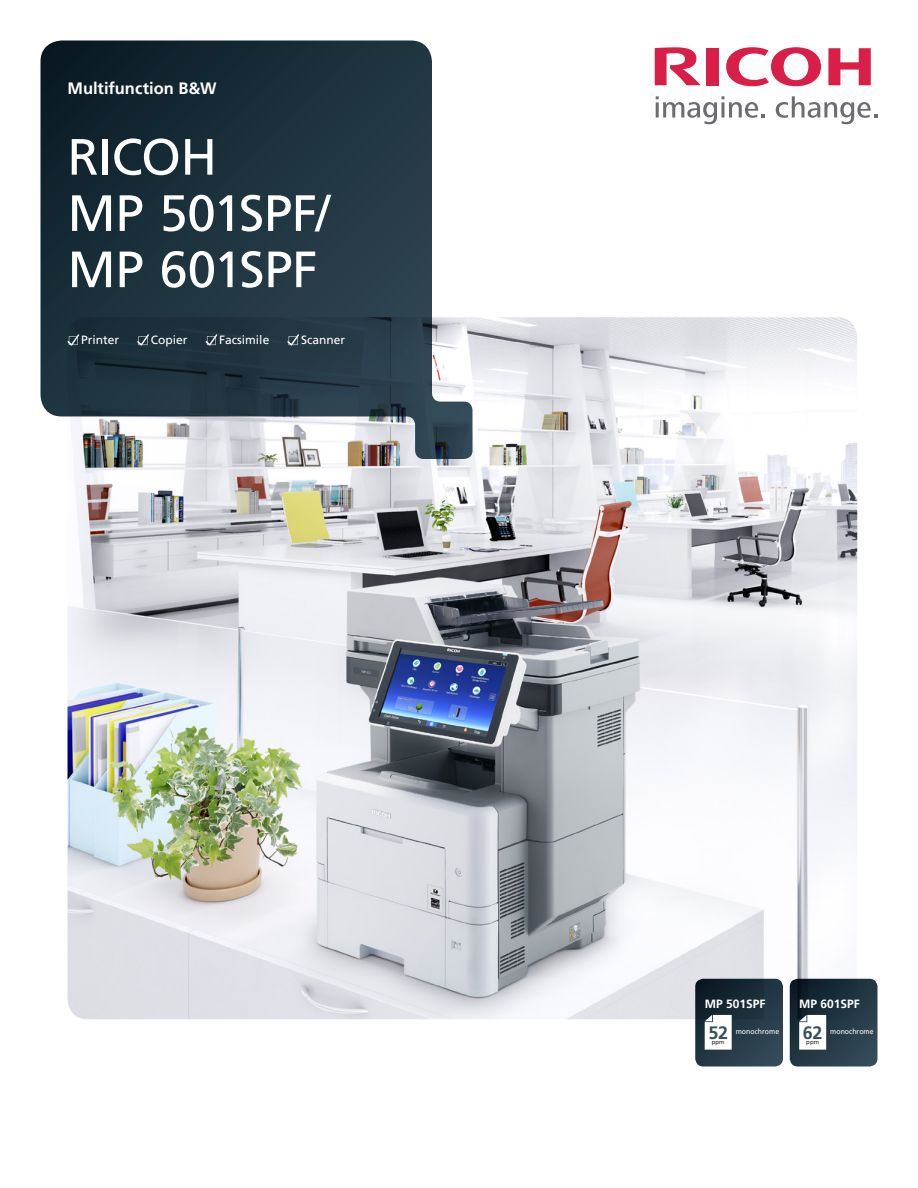
<style>
.page{position:relative;width:918px;height:1188px;background:#fff}
.page>*{position:absolute;margin:0;border:0;box-sizing:border-box;transform-origin:0 0}
.t1{font:51px/56.2px "Frutiger LT Std";letter-spacing:-.01em;color:#fff}
.t2{font:700 18px "Frutiger LT Std";color:#38505d}
.t3{font:700 16.5px "Frutiger LT Std";color:#fff}
.t4{font:12px "Frutiger LT Std";color:#fff}
.t5{font:700 12px "Frutiger LT Std";color:#fff}
.t6{font:7.5px "Frutiger LT Std";letter-spacing:.01em;color:#fff;scale:.92 1}
.t7{font:6px "Frutiger LT Std";letter-spacing:.01em;color:#231f20}
</style>
<div class="page">
<img style="left:68px;top:317px;width:789px;height:702px">
<svg style="left:40px;top:40px;width:432px;height:419px;background:#40515b"></svg>
<svg style="left:68px;top:334px;width:11px;height:12px"></svg>
<svg style="left:137px;top:334px;width:12px;height:12px"></svg>
<svg style="left:206px;top:334px;width:11px;height:12px"></svg>
<svg style="left:287px;top:334px;width:12px;height:12px"></svg>
<svg style="left:726px;top:47px;width:95px;height:39px"></svg>
<svg style="left:828px;top:48px;width:43px;height:37px"></svg>
<div style="left:706px;top:48px;width:13px;height:37px;background:#d91e47"></div>
<svg style="left:655px;top:47px;width:46px;height:38px"></svg>
<svg style="left:656px;top:96px;width:109px;height:28px"></svg>
<svg style="left:776px;top:96px;width:101px;height:28px"></svg>
<svg style="left:790px;top:979px;width:88px;height:87px;background:#223642"></svg>
<svg style="left:799px;top:1015px;width:27px;height:35px"></svg>
<svg style="left:695px;top:979px;width:88px;height:87px;background:#203440"></svg>
<svg style="left:705px;top:1015px;width:27px;height:35px"></svg>
<h3 class="t3" style="left:68px;top:78px;width:151px">Multifunction B&amp;W</h3>
<h1 class="t1" style="left:68px;top:129px;width:264px">RICOH<br>MP 501SPF/<br>MP 601SPF</h1>
<p class="t4" style="left:81px;top:333px;width:40px">Printer</p>
<p class="t4" style="left:151px;top:333px;width:38px">Copier</p>
<p class="t4" style="left:219px;top:333px;width:52px">Facsimile</p>
<p class="t4" style="left:301px;top:333px;width:46px">Scanner</p>
<p class="t5" style="left:705px;top:997px;width:62px">MP 501SPF</p>
<h2 class="t2" style="left:708px;top:1022px;width:21px">52</h2>
<p class="t6" style="left:736px;top:1027px;width:49px">monochrome</p>
<p class="t7" style="left:712px;top:1039px;width:14px">ppm</p>
<p class="t5" style="left:799px;top:997px;width:62px">MP 601SPF</p>
<p class="t7" style="left:806px;top:1039px;width:14px">ppm</p>
<h2 class="t2" style="left:803px;top:1022px;width:21px">62</h2>
<p class="t6" style="left:830px;top:1027px;width:49px">monochrome</p>
</div>
